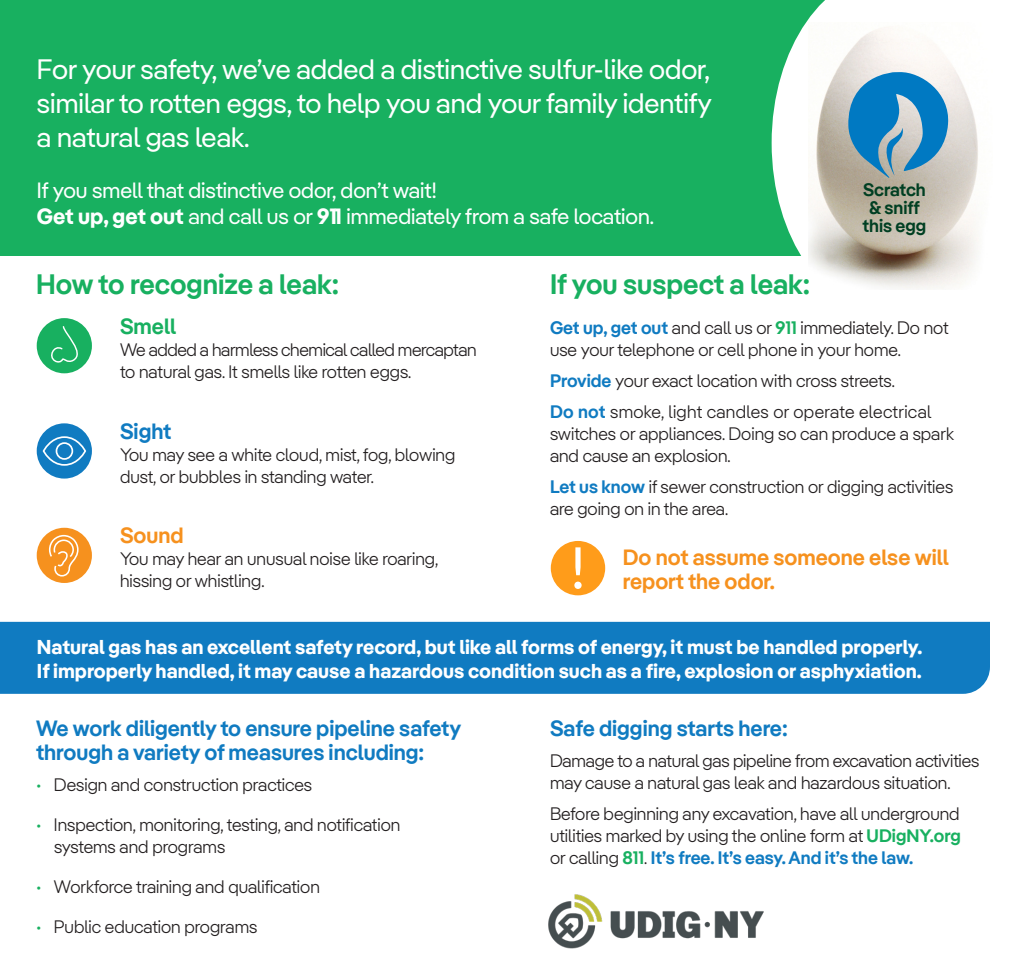
<style>
.page{position:relative;width:1026px;height:972px;background:#fff}
.page>*{position:absolute;margin:0;border:0;box-sizing:border-box;transform-origin:0 0}
.t1{font:28px/34px "Iber Pangea";color:#fff;text-align:justify}
.t2{font:700 28px "Iber Pangea Sm";color:#18b060}
.t3{font:700 22px "Iber Pangea Sm";color:#107bc1}
.t4{font:22px "Iber Pangea";color:#fff}
.t5{font:700 22px/24px "Iber Pangea Sm";color:#f6911e}
.t6{font:700 22px "Iber Pangea Sm";color:#18b060}
.t7{font:700 20px/24px "Iber Pangea";color:#fff}
.t8{font:300 18px/22px "Iber Pangea";color:#231f20}
.t9{font:300 18px/22px "Iber Pangea";letter-spacing:-.02em;color:#231f20}
.t10{font:700 18px "Iber Pangea Sm";color:#003f22}
.s1{font-weight:700}
.s2{font-family:"Iber Pangea Sm";font-weight:700;color:#107bc1}
.s3{font-family:"Iber Pangea Sm";font-weight:700;color:#18b060}
.s4{color:#18b060}
</style>
<div class="page">
<div style="left:0;top:0;width:898px;height:256px;background:#18b060"></div>
<div style="left:0;top:622px;width:990px;height:72px;background:#107bc1"></div>
<svg style="left:772px;top:0;width:126px;height:256px;fill:#fff"></svg>
<img style="left:808px;top:22px;width:170px;height:267px">
<svg style="left:848px;top:72px;width:100px;height:106px;background:#5a9bc1"></svg>
<img style="left:548px;top:894px;width:216px;height:55px">
<div style="left:37px;top:318px;width:55px;height:55px;background:#18b060;border-radius:50%"></div>
<svg style="left:51px;top:325px;width:35px;height:41px"></svg>
<div style="left:37px;top:528px;width:55px;height:55px;background:#f6911e;border-radius:50%"></div>
<svg style="left:48px;top:534px;width:31px;height:43px"></svg>
<div style="left:37px;top:423px;width:55px;height:56px;background:#107bc1;border-radius:50%"></div>
<div style="left:43px;top:436px;width:43px;height:30px;border:2px solid #fff;border-radius:50%"></div>
<div style="left:56px;top:442px;width:17px;height:18px;border:2px solid #fff;border-radius:50%"></div>
<div style="left:551px;top:541px;width:54px;height:54px;background:#ff9c1a;border-radius:50%"></div>
<svg style="left:574px;top:547px;width:8px;height:42px"></svg>
<p class="t1" style="left:37px;top:51px;width:676px">For your safety, we’ve added a distinctive sulfur-like odor, similar to rotten eggs, to help you and your family identify a natural gas leak.</p>
<p class="t4" style="left:37px;top:175px;width:401px">If you smell that distinctive odor, don’t wait!</p>
<p class="t4" style="left:37px;top:201px;width:619px"><span class="s1">Get up, get out</span> and call us or <span class="s1">911</span> immediately from a safe location.</p>
<p class="t10" style="left:863px;top:177px;width:64px">Scratch</p>
<p class="t10" style="left:869px;top:195px;width:52px">&amp; sniff</p>
<p class="t10" style="left:862px;top:213px;width:65px">this egg</p>
<p class="t2" style="left:36px;top:264px;width:305px">How to recognize a leak:</p>
<p class="t6" style="left:120px;top:310px;width:58px">Smell</p>
<p class="t9" style="left:120px;top:338px;width:358px">We added a harmless chemical called mercaptan to natural gas. It smells like rotten eggs.</p>
<p class="t3" style="left:120px;top:415px;width:53px">Sight</p>
<p class="t8" style="left:120px;top:443px;width:337px">You may see a white cloud, mist, fog, blowing dust, or bubbles in standing water.</p>
<p class="t5" style="left:120px;top:523px;width:65px">Sound</p>
<p class="t8" style="left:120px;top:548px;width:320px">You may hear an unusual noise like roaring, hissing or whistling.</p>
<p class="t2" style="left:550px;top:264px;width:262px">If you suspect a leak:</p>
<p class="t8" style="left:550px;top:316px;width:400px"><span class="s2">Get up, get out</span> and call us or <span class="s3">911</span> immediately. Do not use your telephone or cell phone in your home.</p>
<p class="t8" style="left:550px;top:369px;width:346px"><span class="s2">Provide</span> your exact location with cross streets.</p>
<p class="t8" style="left:550px;top:400px;width:405px"><span class="s2">Do not</span> smoke, light candles or operate electrical switches or appliances. Doing so can produce a spark and cause an explosion.</p>
<p class="t8" style="left:550px;top:475px;width:405px"><span class="s2">Let us know</span> if sewer construction or digging activities are going on in the area.</p>
<p class="t5" style="left:623px;top:544px;width:327px">Do not assume someone else will report the odor.</p>
<p class="t7" style="left:37px;top:634px;width:887px">Natural gas has an excellent safety record, but like all forms of energy, it must be handled properly.<br>If improperly handled, it may cause a hazardous condition such as a fire, explosion or asphyxiation.</p>
<p class="t3" style="left:36px;top:713px;width:427px">We work diligently to ensure pipeline safety</p>
<p class="t3" style="left:36px;top:737px;width:390px">through a variety of measures including:</p>
<p class="t8" style="left:36px;top:773px;width:278px"><span class="s4">•</span> Design and construction practices</p>
<p class="t8" style="left:54px;top:813px;width:348px;text-indent:-18px"><span class="s4">•</span> Inspection, monitoring, testing, and notification systems and programs</p>
<p class="t8" style="left:36px;top:875px;width:285px"><span class="s4">•</span> Workforce training and qualification</p>
<p class="t8" style="left:36px;top:915px;width:223px"><span class="s4">•</span> Public education programs</p>
<p class="t3" style="left:550px;top:713px;width:239px">Safe digging starts here:</p>
<p class="t8" style="left:550px;top:749px;width:431px">Damage to a natural gas pipeline from excavation activities may cause a natural gas leak and hazardous situation.</p>
<p class="t8" style="left:550px;top:802px;width:412px;text-align:justify">Before beginning any excavation, have all underground utilities marked by using the online form at <span class="s3">UDigNY.org </span>or calling <span class="s3">811</span>. <span class="s2">It’s free. It’s easy. And it’s the law.</span></p>
</div>
